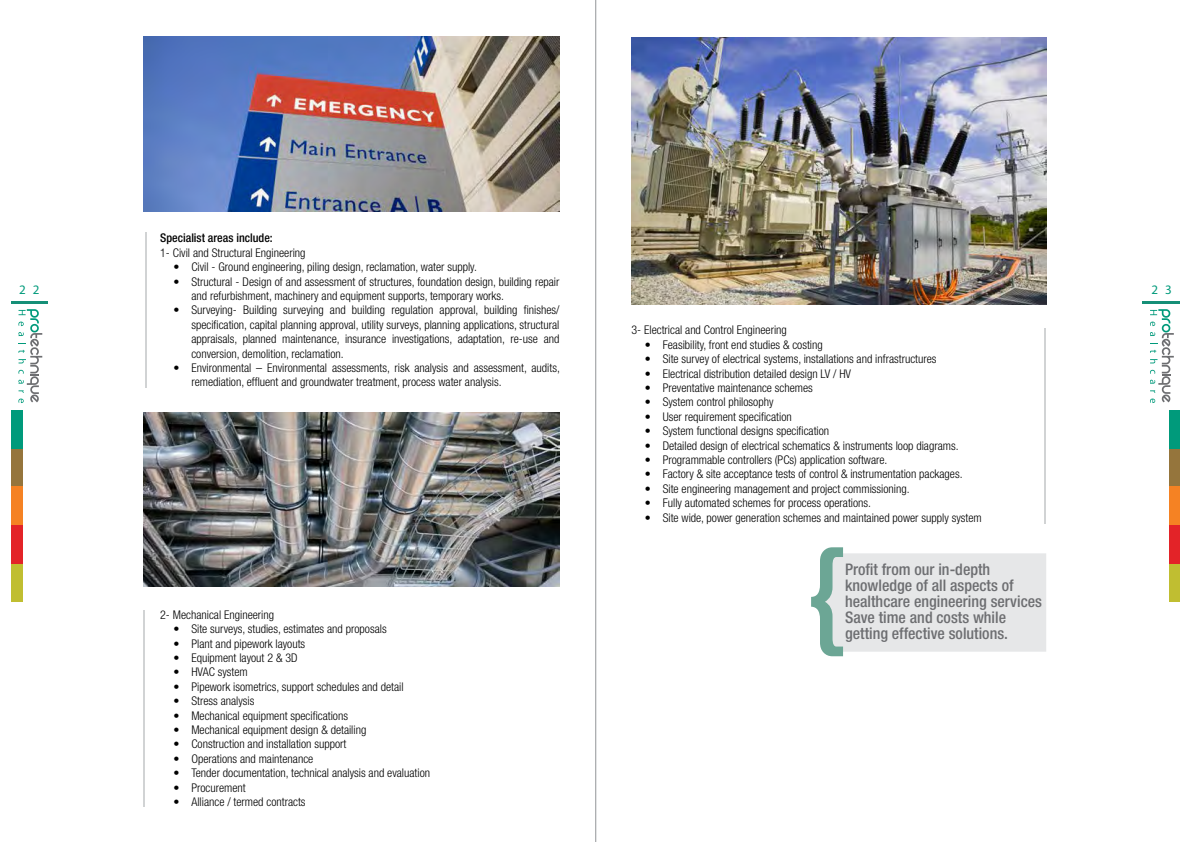
<style>
.page{position:relative;width:1191px;height:842px;background:#fff}
.page>*{position:absolute;margin:0;border:0;box-sizing:border-box;transform-origin:0 0}
.t1{font:500 condensed 16px/16px "Helvetica Neue LT Std";color:#6d6e71}
.t2{font:13px "Myriad Pro";color:#009a7b}
.t3{font:300 condensed 12px/14.4px "Helvetica Neue LT Std";color:#000}
.t4{font:500 condensed 12px "Helvetica Neue LT Std";color:#000}
</style>
<div class="page">
<svg style="left:18px;top:309px;width:24px;height:94px"></svg>
<svg style="left:1150px;top:309px;width:23px;height:94px"></svg>
<hr style="left:11px;top:302px;width:36px;height:2px;background:#158f77">
<hr style="left:1142px;top:302px;width:37px;height:2px;background:#158f77">
<div style="left:11px;top:449px;width:12px;height:38px;background:#95753c"></div>
<div style="left:11px;top:563px;width:12px;height:38px;background:#c0be31"></div>
<div style="left:11px;top:410px;width:12px;height:39px;background:#009a7b"></div>
<div style="left:11px;top:525px;width:12px;height:38px;background:#e32328"></div>
<div style="left:11px;top:487px;width:12px;height:38px;background:#f58223"></div>
<div style="left:1169px;top:449px;width:10px;height:38px;background:#95753c"></div>
<div style="left:1169px;top:563px;width:10px;height:38px;background:#c0be31"></div>
<div style="left:1169px;top:410px;width:10px;height:39px;background:#009a7b"></div>
<div style="left:1169px;top:525px;width:10px;height:38px;background:#e32328"></div>
<div style="left:1169px;top:487px;width:10px;height:38px;background:#f58223"></div>
<hr style="left:145px;top:232px;width:2px;height:156px;background:#d1d3d4">
<hr style="left:143px;top:610px;width:2px;height:197px;background:#d1d3d4">
<img style="left:143px;top:412px;width:416px;height:174px">
<img style="left:143px;top:36px;width:416px;height:175px">
<hr style="left:1044px;top:328px;width:2px;height:196px;background:#d1d3d4">
<svg style="left:811px;top:547px;width:235px;height:109px;background:#e1e5e5"></svg>
<img style="left:631px;top:37px;width:415px;height:267px">
<hr style="left:595px;top:0;width:1px;height:842px;background:#939598">
<p class="t4" style="left:160px;top:231px;width:114px">Specialist areas include:</p>
<p class="t3" style="left:160px;top:245px;width:147px">1- Civil and Structural Engineering</p>
<p class="t3" style="left:173px;top:260px;width:305px">• Civil - Ground engineering, piling design, reclamation, water supply.</p>
<p class="t3" style="left:191px;top:274px;width:369px;text-indent:-18px">• Structural - Design of and assessment of structures, foundation design, building repair and refurbishment, machinery and equipment supports, temporary works.</p>
<p class="t3" style="left:191px;top:303px;width:369px;text-align:justify;text-indent:-18px">• Surveying- Building surveying and building regulation approval, building finishes/ specification, capital planning approval, utility surveys, planning applications, structural appraisals, planned maintenance, insurance investigations, adaptation, re-use and conversion, demolition, reclamation.</p>
<p class="t3" style="left:191px;top:360px;width:370px;text-indent:-18px">• Environmental – Environmental assessments, risk analysis and assessment, audits, remediation, effluent and groundwater treatment, process water analysis.</p>
<p class="t2" style="left:19px;top:281px;width:22px">2 2</p>
<p class="t2" style="left:1151px;top:281px;width:22px">2 3</p>
<p class="t3" style="left:631px;top:323px;width:157px">3- Electrical and Control Engineering</p>
<p class="t3" style="left:644px;top:337px;width:180px">• Feasibility, front end studies &amp; costing</p>
<p class="t3" style="left:644px;top:352px;width:293px">• Site survey of electrical systems, installations and infrastructures</p>
<p class="t3" style="left:644px;top:366px;width:208px">• Electrical distribution detailed design LV / HV</p>
<p class="t3" style="left:644px;top:380px;width:170px">• Preventative maintenance schemes</p>
<p class="t3" style="left:644px;top:395px;width:130px">• System control philosophy</p>
<p class="t3" style="left:644px;top:409px;width:149px">• User requirement specification</p>
<p class="t3" style="left:644px;top:424px;width:186px">• System functional designs specification</p>
<p class="t3" style="left:644px;top:438px;width:315px">• Detailed design of electrical schematics &amp; instruments loop diagrams.</p>
<p class="t3" style="left:644px;top:452px;width:244px">• Programmable controllers (PCs) application software.</p>
<p class="t3" style="left:644px;top:467px;width:319px">• Factory &amp; site acceptance tests of control &amp; instrumentation packages.</p>
<p class="t3" style="left:644px;top:481px;width:266px">• Site engineering management and project commissioning.</p>
<p class="t3" style="left:644px;top:496px;width:228px">• Fully automated schemes for process operations.</p>
<p class="t3" style="left:644px;top:510px;width:338px">• Site wide, power generation schemes and maintained power supply system</p>
<h1 class="t1" style="left:845px;top:561px;width:198px">Profit from our in-depth knowledge of all aspects of healthcare engineering services<br>Save time and costs while getting effective solutions.</h1>
<p class="t3" style="left:160px;top:607px;width:115px">2- Mechanical Engineering</p>
<p class="t3" style="left:173px;top:622px;width:215px">• Site surveys, studies, estimates and proposals</p>
<p class="t3" style="left:173px;top:636px;width:133px">• Plant and pipework layouts</p>
<p class="t3" style="left:173px;top:650px;width:126px">• Equipment layout 2 &amp; 3D</p>
<p class="t3" style="left:173px;top:665px;width:76px">• HVAC system</p>
<p class="t3" style="left:173px;top:679px;width:232px">• Pipework isometrics, support schedules and detail</p>
<p class="t3" style="left:173px;top:694px;width:83px">• Stress analysis</p>
<p class="t3" style="left:173px;top:708px;width:176px">• Mechanical equipment specifications</p>
<p class="t3" style="left:173px;top:722px;width:194px">• Mechanical equipment design &amp; detailing</p>
<p class="t3" style="left:173px;top:737px;width:174px">• Construction and installation support</p>
<p class="t3" style="left:173px;top:751px;width:141px">• Operations and maintenance</p>
<p class="t3" style="left:173px;top:766px;width:258px">• Tender documentation, technical analysis and evaluation</p>
<p class="t3" style="left:173px;top:780px;width:74px">• Procurement</p>
<p class="t3" style="left:173px;top:794px;width:134px">• Alliance / termed contracts</p>
</div>
